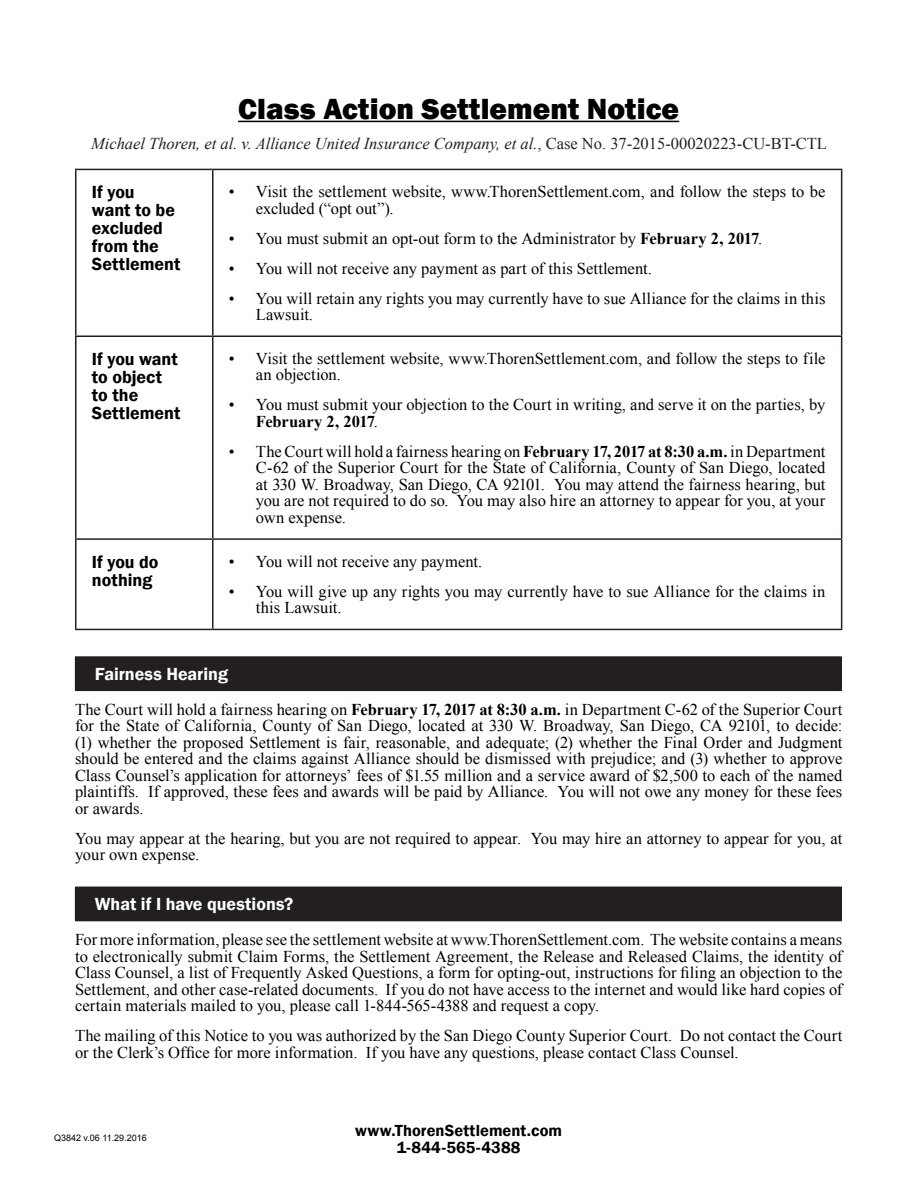
<style>
.page{position:relative;width:918px;height:1188px;background:#fff}
.page>*{position:absolute;margin:0;border:0;box-sizing:border-box;transform-origin:0 0}
.t1{font:800 30px "Franklin Gothic";color:#000}
.t2{font:600 18px/18px "Franklin Gothic";color:#000}
.t3{font:600 18px "Franklin Gothic";color:#fff}
.t4{font:16.5px/16.5px "Times New Roman";color:#000}
.t5{font:italic 16.5px "Times New Roman";color:#231f20}
.t6{font:600 16.5px/16.5px "Franklin Gothic";letter-spacing:.005em;color:#000;text-align:center}
.t7{font:9px "Arial";color:#000}
.s1{font-style:normal}
.s2{font-weight:700}
</style>
<div class="page">
<hr style="left:238px;top:121px;width:441px;height:1px;background:#000">
<hr style="left:75px;top:169px;width:138px;height:1px;background:#231f20">
<hr style="left:75px;top:170px;width:1px;height:166px;background:#231f20">
<hr style="left:213px;top:169px;width:629px;height:1px;background:#231f20">
<hr style="left:212px;top:170px;width:2px;height:166px;background:#231f20">
<hr style="left:841px;top:170px;width:1px;height:166px;background:#231f20">
<hr style="left:75px;top:336px;width:138px;height:1px;background:#231f20">
<hr style="left:75px;top:337px;width:1px;height:201px;background:#231f20">
<hr style="left:213px;top:336px;width:629px;height:1px;background:#231f20">
<hr style="left:212px;top:337px;width:2px;height:201px;background:#231f20">
<hr style="left:841px;top:337px;width:1px;height:201px;background:#231f20">
<hr style="left:75px;top:538px;width:138px;height:2px;background:#231f20">
<hr style="left:75px;top:540px;width:1px;height:89px;background:#231f20">
<hr style="left:213px;top:538px;width:629px;height:2px;background:#231f20">
<hr style="left:212px;top:540px;width:2px;height:89px;background:#231f20">
<hr style="left:841px;top:540px;width:1px;height:89px;background:#231f20">
<hr style="left:75px;top:629px;width:138px;height:1px;background:#231f20">
<hr style="left:213px;top:629px;width:629px;height:1px;background:#231f20">
<div style="left:75px;top:657px;width:766px;height:34px;background:#231f20"></div>
<hr style="left:75px;top:656px;width:767px;height:1px;background:#231f20">
<hr style="left:841px;top:657px;width:1px;height:33px;background:#231f20">
<hr style="left:75px;top:690px;width:767px;height:1px;background:#231f20">
<div style="left:75px;top:887px;width:766px;height:34px;background:#231f20"></div>
<hr style="left:841px;top:887px;width:1px;height:33px;background:#231f20">
<hr style="left:75px;top:920px;width:767px;height:1px;background:#231f20">
<h1 class="t1" style="left:238px;top:90px;width:443px">Class Action Settlement Notice</h1>
<p class="t5" style="left:91px;top:132px;width:737px">Michael Thoren, et al. v. Alliance United Insurance Company, et al.<span class="s1">, Case No. 37-2015-00020223-CU-BT-CTL</span></p>
<p class="t2" style="left:92px;top:183px;width:90px">If you<br>want to be excluded from the<br>Settlement</p>
<p class="t4" style="left:256px;top:183px;width:571px;text-indent:-27px">• Visit the settlement website, www.ThorenSettlement.com, and follow the steps to be excluded (“opt out”).</p>
<p class="t4" style="left:229px;top:230px;width:535px">• You must submit an opt-out form to the Administrator by <span class="s2">February 2, 2017</span>.</p>
<p class="t4" style="left:229px;top:260px;width:424px">• You will not receive any payment as part of this Settlement.</p>
<p class="t4" style="left:256px;top:290px;width:571px;text-indent:-27px">• You will retain any rights you may currently have to sue Alliance for the claims in this<br>Lawsuit.</p>
<p class="t2" style="left:92px;top:350px;width:90px">If you want to object to the<br>Settlement</p>
<p class="t4" style="left:256px;top:350px;width:571px;text-indent:-27px">• Visit the settlement website, www.ThorenSettlement.com, and follow the steps to file an objection.</p>
<p class="t4" style="left:256px;top:396px;width:571px;text-indent:-27px">• You must submit your objection to the Court in writing, and serve it on the parties, by<br><span class="s2">February 2, 2017</span>.</p>
<p class="t4" style="left:256px;top:443px;width:571px;text-align:justify;text-indent:-27px">• The Court will hold a fairness hearing on <span class="s2">February 17, 2017 at 8:30 a.m.</span> in Department C-62 of the Superior Court for the State of California, County of San Diego, located at 330 W. Broadway, San Diego, CA 92101. You may attend the fairness hearing, but you are not required to do so. You may also hire an attorney to appear for you, at your own expense.</p>
<p class="t2" style="left:92px;top:553px;width:68px">If you do nothing</p>
<p class="t4" style="left:229px;top:553px;width:255px">• You will not receive any payment.</p>
<p class="t4" style="left:256px;top:583px;width:571px;text-indent:-27px">• You will give up any rights you may currently have to sue Alliance for the claims in this Lawsuit.</p>
<p class="t3" style="left:95px;top:663px;width:135px">Fairness Hearing</p>
<p class="t4" style="left:75px;top:701px;width:769px;text-align:justify">The Court will hold a fairness hearing on <span class="s2">February 17, 2017 at 8:30 a.m.</span> in Department C-62 of the Superior Court for the State of California, County of San Diego, located at 330 W. Broadway, San Diego, CA 92101, to decide: (1) whether the proposed Settlement is fair, reasonable, and adequate; (2) whether the Final Order and Judgment should be entered and the claims against Alliance should be dismissed with prejudice; and (3) whether to approve Class Counsel’s application for attorneys’ fees of $1.55 million and a service award of $2,500 to each of the named plaintiffs. If approved, these fees and awards will be paid by Alliance. You will not owe any money for these fees or awards.</p>
<p class="t4" style="left:75px;top:830px;width:769px">You may appear at the hearing, but you are not required to appear. You may hire an attorney to appear for you, at your own expense.</p>
<p class="t3" style="left:95px;top:893px;width:200px">What if I have questions?</p>
<p class="t4" style="left:75px;top:931px;width:769px;text-align:justify">For more information, please see the settlement website at www.ThorenSettlement.com. The website contains a means to electronically submit Claim Forms, the Settlement Agreement, the Release and Released Claims, the identity of Class Counsel, a list of Frequently Asked Questions, a form for opting-out, instructions for filing an objection to the Settlement, and other case-related documents. If you do not have access to the internet and would like hard copies of certain materials mailed to you, please call 1-844-565-4388 and request a copy.</p>
<p class="t4" style="left:75px;top:1027px;width:769px">The mailing of this Notice to you was authorized by the San Diego County Superior Court. Do not contact the Court or the Clerk’s Office for more information. If you have any questions, please contact Class Counsel.</p>
<p class="t7" style="left:54px;top:1131px;width:94px">Q3842 v.06 11.29.2016</p>
<p class="t6" style="left:355px;top:1122px;width:208px">www.ThorenSettlement.com<br>1-844-565-4388</p>
</div>
